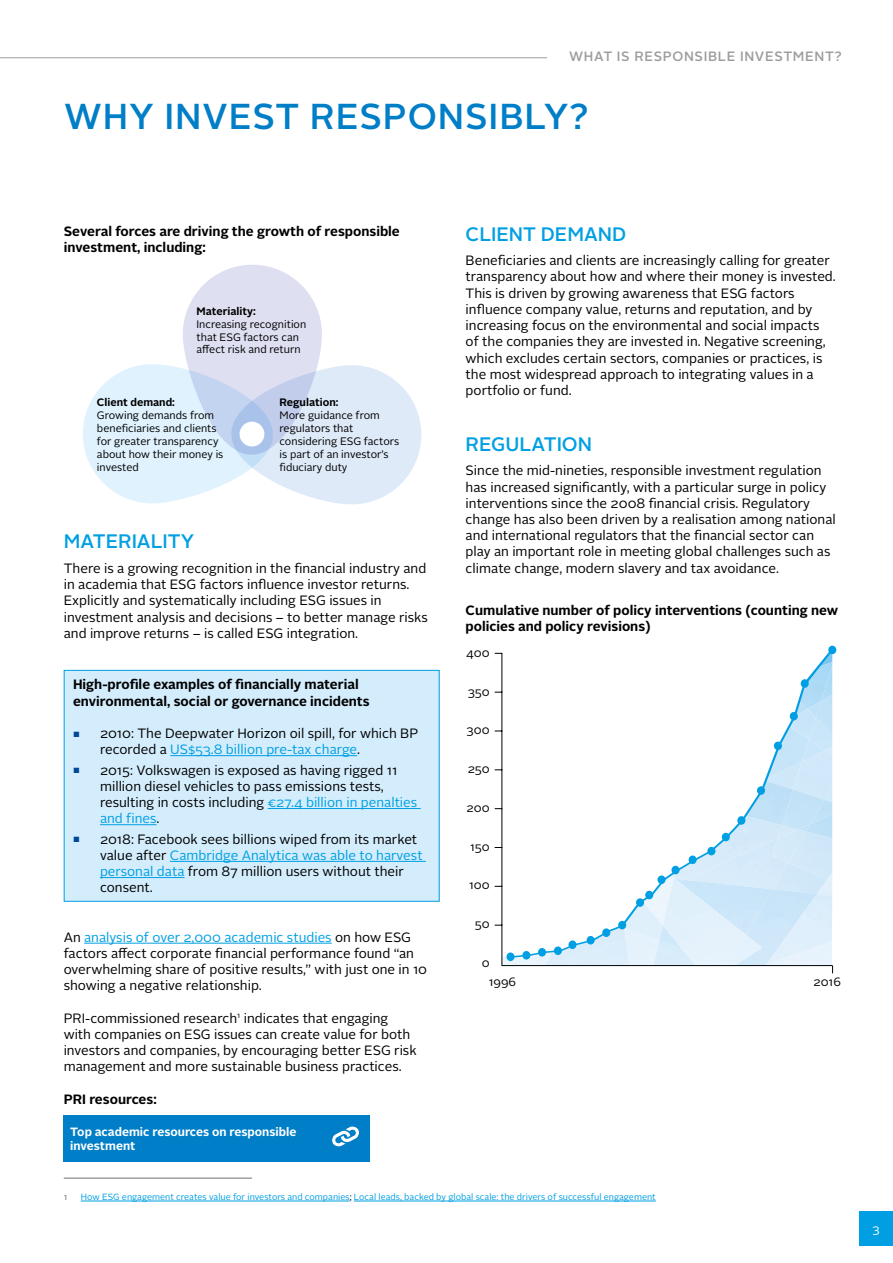
<style>
.page{position:relative;width:893px;height:1263px;background:#fff}
.page>*{position:absolute;margin:0;border:0;box-sizing:border-box;transform-origin:0 0}
.t1{font:500 36px "Alright Sans";letter-spacing:.025em;color:#007ec7}
.t2{font:500 19.5px "Alright Sans";color:#009fe3}
.t3{font:13.5px/16.2px "Alright Sans";color:#000}
.t4{font:700 13.5px/16.2px "Alright Sans";color:#000}
.t5{font:500 13.5px "Alright Sans";letter-spacing:.05em;color:#9d9d9c}
.t6{font:700 12px/14.4px "Alright Sans";color:#fff}
.t7{font:12px "Alright Sans";color:#000}
.t8{font:12px "Alright Sans";color:#fff}
.t9{font:10.8px/12.9px "Alright Sans";color:#000}
.t10{font:700 10.8px "Alright Sans";color:#000}
.t11{font:9px "Alright Sans";color:#009fe3}
.t12{font:9px "Alright Sans";color:#706f6f}
.s1{font-size:7.5px;color:#00489a}
.s2{color:#009fe3}
.s3{color:#000}
</style>
<div class="page">
<div style="left:859px;top:1212px;width:34px;height:34px;background:#009fe3"></div>
<hr style="left:0;top:57px;width:547px;height:1px;background:#9d9d9c">
<hr style="left:84px;top:943px;width:248px;height:1px;background:#009fe3">
<div style="left:64px;top:670px;width:375px;height:231px;background:#d4edfc"></div>
<hr style="left:170px;top:755px;width:187px;height:1px;background:#009fe3">
<hr style="left:268px;top:808px;width:153px;height:1px;background:#009fe3">
<hr style="left:100px;top:824px;width:57px;height:1px;background:#009fe3">
<hr style="left:170px;top:861px;width:256px;height:1px;background:#009fe3">
<hr style="left:100px;top:877px;width:84px;height:1px;background:#009fe3">
<div style="left:64px;top:670px;width:376px;height:232px;border:1px solid #009fe3"></div>
<svg style="left:83px;top:265px;width:338px;height:240px"></svg>
<img style="left:817px;top:964px;width:15px;height:1px">
<img style="left:746px;top:957px;width:16px;height:8px">
<img style="left:767px;top:957px;width:65px;height:7px">
<img style="left:503px;top:957px;width:17px;height:8px">
<img style="left:628px;top:957px;width:25px;height:8px">
<img style="left:653px;top:957px;width:10px;height:8px">
<img style="left:663px;top:957px;width:83px;height:8px">
<img style="left:552px;top:957px;width:22px;height:8px">
<img style="left:529px;top:957px;width:23px;height:8px">
<svg style="left:520px;top:957px;width:9px;height:8px"></svg>
<svg style="left:503px;top:957px;width:5px;height:4px"></svg>
<div style="left:506px;top:952px;width:8px;height:9px;background:#009fe3;border-radius:50%"></div>
<div style="left:828px;top:646px;width:8px;height:8px;background:#009fe3;border-radius:50%"></div>
<hr style="left:502px;top:653px;width:1px;height:312px;background:#000">
<svg style="left:513px;top:649px;width:320px;height:308px"></svg>
<hr style="left:502px;top:965px;width:330px;height:1px;background:#000">
<div style="left:64px;top:1115px;width:306px;height:47px;background:#007ec7"></div>
<svg style="left:332px;top:1126px;width:27px;height:21px"></svg>
<hr style="left:64px;top:1178px;width:188px;height:1px;background:#706f6f">
<hr style="left:81px;top:1201px;width:269px;height:1px;background:#009fe3">
<hr style="left:354px;top:1201px;width:302px;height:1px;background:#009fe3">
<p class="t5" style="left:569px;top:47px;width:274px">WHAT IS RESPONSIBLE INVESTMENT?</p>
<h1 class="t1" style="left:64px;top:92px;width:526px">WHY INVEST RESPONSIBLY?</h1>
<p class="t4" style="left:64px;top:223px;width:337px">Several forces are driving the growth of responsible investment, including:</p>
<p class="t10" style="left:197px;top:303px;width:61px">Materiality:</p>
<p class="t9" style="left:197px;top:317px;width:111px">Increasing recognition that ESG factors can affect risk and return</p>
<p class="t10" style="left:97px;top:394px;width:79px">Client demand:</p>
<p class="t9" style="left:97px;top:409px;width:128px">Growing demands from beneficiaries and clients for greater transparency about how their money is invested</p>
<p class="t10" style="left:280px;top:394px;width:60px">Regulation:</p>
<p class="t9" style="left:280px;top:409px;width:121px">More guidance from regulators that considering ESG factors is part of an investor’s fiduciary duty</p>
<h2 class="t2" style="left:64px;top:528px;width:132px">MATERIALITY</h2>
<p class="t3" style="left:64px;top:560px;width:366px">There is a growing recognition in the financial industry and in academia that ESG factors influence investor returns.<br>Explicitly and systematically including ESG issues in investment analysis and decisions – to better manage risks and improve returns – is called ESG integration.</p>
<p class="t4" style="left:73px;top:677px;width:298px">High-profile examples of financially material environmental, social or governance incidents</p>
<p class="t3" style="left:100px;top:725px;width:320px;text-indent:-27px"><span class="s1">■</span> 2010: The Deepwater Horizon oil spill, for which BP recorded a <span class="s2">US$53.8 billion pre-tax charge</span>.</p>
<p class="t3" style="left:100px;top:762px;width:319px;text-indent:-27px"><span class="s1">■</span> 2015: Volkswagen is exposed as having rigged 11 million diesel vehicles to pass emissions tests, resulting in costs including <span class="s2">€27.4 billion in penalties and fines</span>.</p>
<p class="t3" style="left:100px;top:831px;width:324px;text-indent:-27px"><span class="s1">■</span> 2018: Facebook sees billions wiped from its market value after <span class="s2">Cambridge Analytica was able to harvest personal data</span> from 87 million users without their consent.</p>
<p class="t3" style="left:64px;top:929px;width:365px">An <span class="s2">analysis of over 2,000 academic studies</span> on how ESG factors affect corporate financial performance found “an overwhelming share of positive results,” with just one in 10 showing a negative relationship.</p>
<p class="t3" style="left:64px;top:1010px;width:354px">PRI-commissioned research<sup>1</sup> indicates that engaging with companies on ESG issues can create value for both investors and companies, by encouraging better ESG risk management and more sustainable business practices.</p>
<p class="t4" style="left:64px;top:1091px;width:94px">PRI resources:</p>
<p class="t6" style="left:70px;top:1125px;width:228px">Top academic resources on responsible investment</p>
<h2 class="t2" style="left:466px;top:220px;width:162px">CLIENT DEMAND</h2>
<p class="t3" style="left:466px;top:253px;width:372px">Beneficiaries and clients are increasingly calling for greater transparency about how and where their money is invested.<br>This is driven by growing awareness that ESG factors influence company value, returns and reputation, and by increasing focus on the environmental and social impacts of the companies they are invested in. Negative screening, which excludes certain sectors, companies or practices, is the most widespread approach to integrating values in a portfolio or fund.</p>
<h2 class="t2" style="left:466px;top:430px;width:128px">REGULATION</h2>
<p class="t3" style="left:466px;top:463px;width:372px">Since the mid-nineties, responsible investment regulation has increased significantly, with a particular surge in policy interventions since the 2008 financial crisis. Regulatory change has also been driven by a realisation among national and international regulators that the financial sector can play an important role in meeting global challenges such as climate change, modern slavery and tax avoidance.</p>
<p class="t4" style="left:466px;top:602px;width:374px">Cumulative number of policy interventions (counting new policies and policy revisions)</p>
<p class="t7" style="left:466px;top:644px;width:25px">400</p>
<p class="t7" style="left:468px;top:683px;width:23px">350</p>
<p class="t7" style="left:467px;top:722px;width:24px">300</p>
<p class="t7" style="left:468px;top:761px;width:23px">250</p>
<p class="t7" style="left:466px;top:799px;width:25px">200</p>
<p class="t7" style="left:470px;top:838px;width:21px">150</p>
<p class="t7" style="left:469px;top:877px;width:22px">100</p>
<p class="t7" style="left:475px;top:916px;width:16px">50</p>
<p class="t7" style="left:482px;top:954px;width:9px">0</p>
<p class="t7" style="left:489px;top:973px;width:29px">1996</p>
<p class="t7" style="left:813px;top:973px;width:29px">2016</p>
<p class="t12" style="left:64px;top:1191px;width:5px">1</p>
<p class="t11" style="left:81px;top:1191px;width:576px">How ESG engagement creates value for investors and companies<span class="s3">;</span> Local leads, backed by global scale: the drivers of successful engagement</p>
<p class="t8" style="left:872px;top:1221px;width:9px">3</p>
</div>
